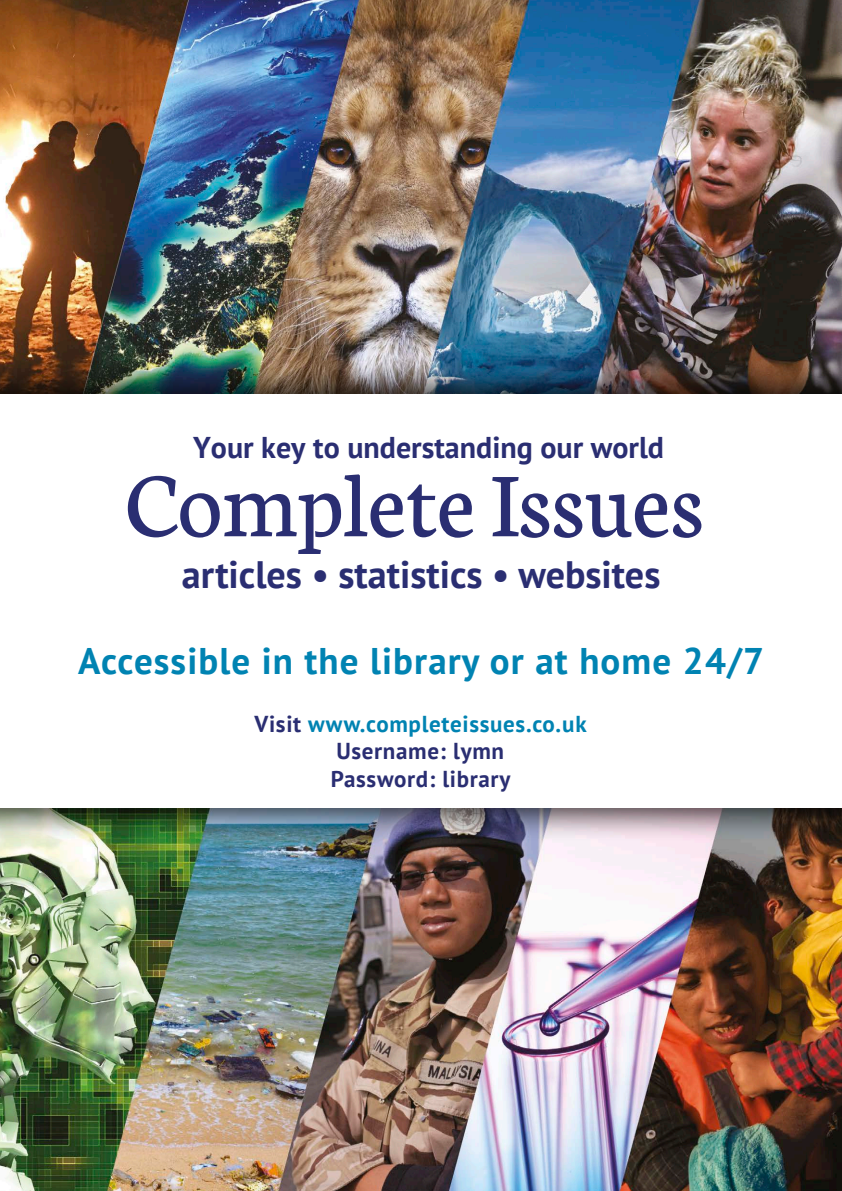
<style>
.page{position:relative;width:842px;height:1191px;background:#fff}
.page>*{position:absolute;margin:0;border:0;box-sizing:border-box;transform-origin:0 0}
.t1{font:97.5px "Neuton";color:#2a2e72}
.t2{font:700 38.1px "PT Sans";color:#2a2e72}
.t3{font:700 37px "PT Sans";letter-spacing:.03em;color:#0083b2}
.t4{font:700 30px "PT Sans";color:#2a2e72}
.t5{font:700 23px/27.6px "PT Sans";letter-spacing:.03em;color:#2a2e72;text-align:center}
.s1{color:#0083b2}
</style>
<div class="page">
<img style="left:0;top:842px;width:842px;height:349px">
<img style="left:0;top:0;width:842px;height:359px">
<div style="left:0;top:359px;width:842px;height:483px;background:#000;opacity:.75"></div>
<div style="left:0;top:394px;width:842px;height:413px;background:#fff"></div>
<h3 class="t4" style="left:193px;top:428px;width:472px">Your key to understanding our world</h3>
<h1 class="t1" style="left:125px;top:455px;width:580px">Complete Issues</h1>
<h2 class="t2" style="left:182px;top:549px;width:480px">articles • statistics • websites</h2>
<h3 class="t3" style="left:78px;top:636px;width:687px">Accessible in the library or at home 24/7</h3>
<p class="t5" style="left:255px;top:709px;width:334px">Visit <span class="s1">www.completeissues.co.uk<br></span>Username: lymn<br>Password: library</p>
</div>
